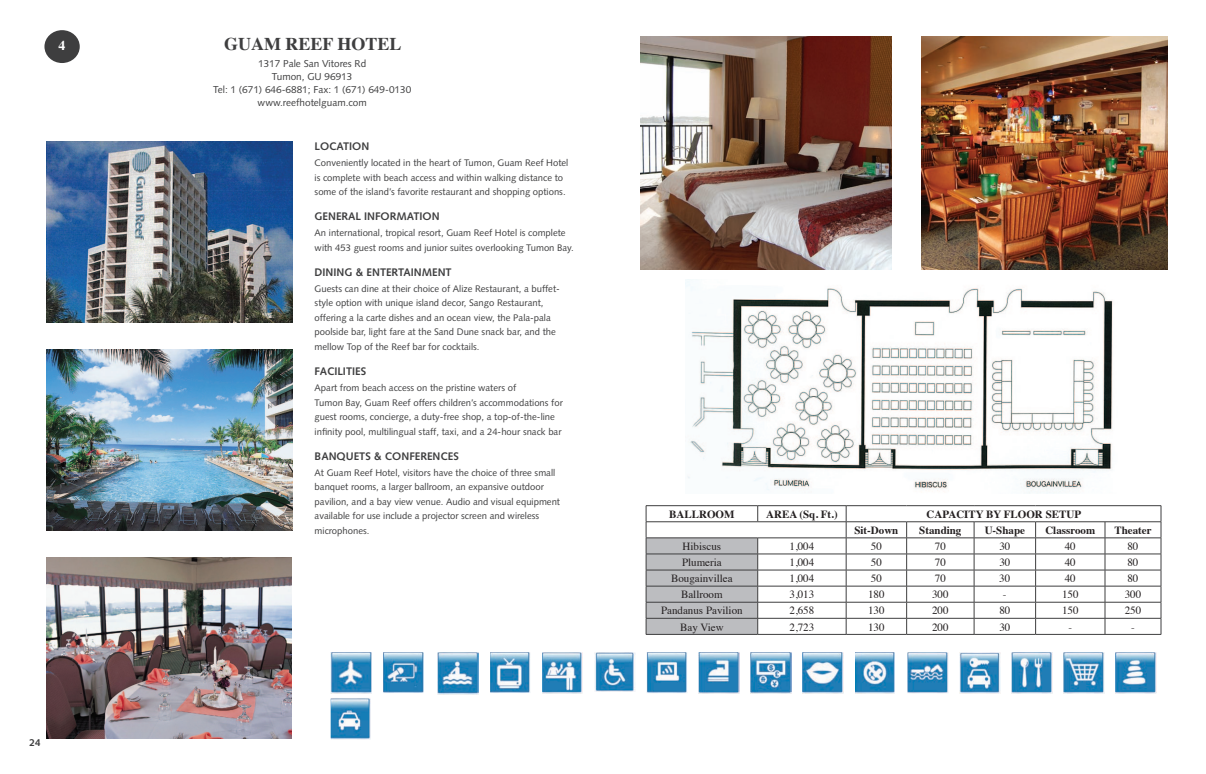
<style>
.page{position:relative;width:1206px;height:774px;background:#fff}
.page>*{position:absolute;margin:0;border:0;box-sizing:border-box;transform-origin:0 0}
.t1{font:700 18px "Times";color:#3e3e3f}
.t2{font:700 13.7px "Times";color:#fff}
.t3{font:11px "Times";color:#231f20}
.t4{font:700 11px "Times";color:#231f20}
.t5{font:700 11px "Syntax";color:#3e3e3f}
.t6{font:10px/13px "Syntax";color:#3e3e3f;text-align:center}
.t7{font:700 10px "Syntax";color:#3e3e3f}
.t8{font:9.5px/14.5px "Syntax";color:#3e3e3f}
</style>
<div class="page">
<div style="left:44px;top:30px;width:36px;height:33px;background:#3e3e3f;border-radius:50%"></div>
<img style="left:542px;top:652px;width:40px;height:42px">
<img style="left:490px;top:652px;width:40px;height:41px">
<img style="left:438px;top:652px;width:41px;height:42px">
<img style="left:383px;top:652px;width:41px;height:41px">
<img style="left:331px;top:652px;width:41px;height:41px">
<img style="left:855px;top:652px;width:40px;height:41px">
<img style="left:803px;top:652px;width:40px;height:41px">
<img style="left:751px;top:652px;width:40px;height:41px">
<img style="left:699px;top:652px;width:40px;height:41px">
<img style="left:647px;top:652px;width:40px;height:41px">
<img style="left:594px;top:652px;width:42px;height:39px">
<img style="left:331px;top:698px;width:40px;height:42px">
<img style="left:1116px;top:652px;width:40px;height:41px">
<img style="left:1064px;top:652px;width:40px;height:41px">
<img style="left:1012px;top:652px;width:40px;height:41px">
<img style="left:959px;top:652px;width:41px;height:41px">
<img style="left:907px;top:652px;width:42px;height:41px">
<img style="left:47px;top:349px;width:245px;height:181px">
<img style="left:46px;top:557px;width:246px;height:181px">
<img style="left:47px;top:142px;width:245px;height:181px">
<img style="left:921px;top:36px;width:247px;height:233px">
<img style="left:640px;top:36px;width:251px;height:233px">
<hr style="left:646px;top:505px;width:112px;height:1px;background:#3e3e3f">
<hr style="left:758px;top:505px;width:88px;height:1px;background:#3e3e3f">
<hr style="left:846px;top:505px;width:61px;height:1px;background:#3e3e3f">
<hr style="left:907px;top:505px;width:67px;height:1px;background:#3e3e3f">
<hr style="left:974px;top:505px;width:62px;height:1px;background:#3e3e3f">
<hr style="left:1036px;top:505px;width:69px;height:1px;background:#3e3e3f">
<hr style="left:1105px;top:505px;width:56px;height:1px;background:#3e3e3f">
<hr style="left:758px;top:522px;width:88px;height:1px;background:#3e3e3f">
<hr style="left:846px;top:522px;width:61px;height:1px;background:#3e3e3f">
<hr style="left:907px;top:522px;width:67px;height:1px;background:#3e3e3f">
<hr style="left:974px;top:522px;width:62px;height:1px;background:#3e3e3f">
<hr style="left:1036px;top:522px;width:69px;height:1px;background:#3e3e3f">
<hr style="left:1105px;top:522px;width:56px;height:1px;background:#3e3e3f">
<hr style="left:758px;top:538px;width:88px;height:1px;background:#3e3e3f">
<hr style="left:846px;top:538px;width:61px;height:1px;background:#3e3e3f">
<hr style="left:907px;top:538px;width:67px;height:1px;background:#3e3e3f">
<hr style="left:974px;top:538px;width:62px;height:1px;background:#3e3e3f">
<hr style="left:1036px;top:538px;width:69px;height:1px;background:#3e3e3f">
<hr style="left:1105px;top:538px;width:56px;height:1px;background:#3e3e3f">
<hr style="left:758px;top:554px;width:88px;height:1px;background:#3e3e3f">
<hr style="left:846px;top:554px;width:61px;height:1px;background:#3e3e3f">
<hr style="left:907px;top:554px;width:67px;height:1px;background:#3e3e3f">
<hr style="left:974px;top:554px;width:62px;height:1px;background:#3e3e3f">
<hr style="left:1036px;top:554px;width:69px;height:1px;background:#3e3e3f">
<hr style="left:1105px;top:554px;width:56px;height:1px;background:#3e3e3f">
<hr style="left:758px;top:570px;width:88px;height:1px;background:#3e3e3f">
<hr style="left:846px;top:570px;width:61px;height:1px;background:#3e3e3f">
<hr style="left:907px;top:570px;width:67px;height:1px;background:#3e3e3f">
<hr style="left:974px;top:570px;width:62px;height:1px;background:#3e3e3f">
<hr style="left:1036px;top:570px;width:69px;height:1px;background:#3e3e3f">
<hr style="left:1105px;top:570px;width:56px;height:1px;background:#3e3e3f">
<hr style="left:758px;top:586px;width:88px;height:1px;background:#3e3e3f">
<hr style="left:846px;top:586px;width:61px;height:1px;background:#3e3e3f">
<hr style="left:907px;top:586px;width:67px;height:1px;background:#3e3e3f">
<hr style="left:974px;top:586px;width:62px;height:1px;background:#3e3e3f">
<hr style="left:1036px;top:586px;width:69px;height:1px;background:#3e3e3f">
<hr style="left:1105px;top:586px;width:56px;height:1px;background:#3e3e3f">
<hr style="left:758px;top:602px;width:88px;height:1px;background:#3e3e3f">
<hr style="left:846px;top:602px;width:61px;height:1px;background:#3e3e3f">
<hr style="left:907px;top:602px;width:67px;height:1px;background:#3e3e3f">
<hr style="left:974px;top:602px;width:62px;height:1px;background:#3e3e3f">
<hr style="left:1036px;top:602px;width:69px;height:1px;background:#3e3e3f">
<hr style="left:1105px;top:602px;width:56px;height:1px;background:#3e3e3f">
<hr style="left:758px;top:618px;width:88px;height:1px;background:#3e3e3f">
<svg style="left:646px;top:506px;width:112px;height:128px"></svg>
<hr style="left:846px;top:618px;width:61px;height:1px;background:#3e3e3f">
<svg style="left:846px;top:506px;width:1px;height:128px"></svg>
<hr style="left:907px;top:618px;width:67px;height:1px;background:#3e3e3f">
<svg style="left:906px;top:522px;width:1px;height:112px"></svg>
<hr style="left:974px;top:618px;width:62px;height:1px;background:#3e3e3f">
<svg style="left:974px;top:522px;width:1px;height:112px"></svg>
<hr style="left:1036px;top:618px;width:69px;height:1px;background:#3e3e3f">
<svg style="left:1035px;top:522px;width:1px;height:112px"></svg>
<hr style="left:1105px;top:618px;width:56px;height:1px;background:#3e3e3f">
<svg style="left:1105px;top:522px;width:1px;height:112px"></svg>
<svg style="left:1161px;top:506px;width:1px;height:128px"></svg>
<hr style="left:646px;top:634px;width:112px;height:1px;background:#3e3e3f">
<hr style="left:758px;top:634px;width:88px;height:1px;background:#3e3e3f">
<hr style="left:846px;top:634px;width:61px;height:1px;background:#3e3e3f">
<hr style="left:907px;top:634px;width:67px;height:1px;background:#3e3e3f">
<hr style="left:974px;top:634px;width:62px;height:1px;background:#3e3e3f">
<hr style="left:1036px;top:634px;width:69px;height:1px;background:#3e3e3f">
<hr style="left:1105px;top:634px;width:56px;height:1px;background:#3e3e3f">
<img style="left:686px;top:280px;width:427px;height:213px">
<h2 class="t2" style="left:58px;top:32px;width:8px">4</h2>
<h1 class="t1" style="left:224px;top:26px;width:179px">GUAM REEF HOTEL</h1>
<p class="t6" style="left:213px;top:57px;width:200px">1317 Pale San Vitores Rd<br>Tumon, GU 96913<br>Tel: 1 (671) 646-6881; Fax: 1 (671) 649-0130 www.reefhotelguam.com</p>
<p class="t5" style="left:315px;top:140px;width:56px">LOCATION</p>
<p class="t8" style="left:315px;top:156px;width:255px">Conveniently located in the heart of Tumon, Guam Reef Hotel is complete with beach access and within walking distance to some of the island’s favorite restaurant and shopping options.</p>
<p class="t5" style="left:315px;top:210px;width:127px">GENERAL INFORMATION</p>
<p class="t8" style="left:315px;top:226px;width:261px">An international, tropical resort, Guam Reef Hotel is complete with 453 guest rooms and junior suites overlooking Tumon Bay.</p>
<p class="t5" style="left:315px;top:266px;width:139px">DINING &amp; ENTERTAINMENT</p>
<p class="t8" style="left:315px;top:281px;width:247px">Guests can dine at their choice of Alize Restaurant, a buffet&shy;style option with unique island decor, Sango Restaurant, offering a la carte dishes and an ocean view, the Pala-pala poolside bar, light fare at the Sand Dune snack bar, and the mellow Top of the Reef bar for cocktails.</p>
<p class="t5" style="left:315px;top:365px;width:53px">FACILITIES</p>
<p class="t8" style="left:315px;top:381px;width:250px">Apart from beach access on the pristine waters of<br>Tumon Bay, Guam Reef offers children’s accommodations for guest rooms, concierge, a duty-free shop, a top-of-the-line infinity pool, multilingual staff, taxi, and a 24-hour snack bar</p>
<p class="t5" style="left:315px;top:450px;width:146px">BANQUETS &amp; CONFERENCES</p>
<p class="t8" style="left:315px;top:465px;width:247px">At Guam Reef Hotel, visitors have the choice of three small banquet rooms, a larger ballroom, an expansive outdoor pavilion, and a bay view venue. Audio and visual equipment available for use include a projector screen and wireless microphones.</p>
<p class="t7" style="left:29px;top:737px;width:13px">24</p>
<p class="t4" style="left:669px;top:504px;width:67px">BALLROOM</p>
<p class="t4" style="left:766px;top:504px;width:73px">AREA (Sq. Ft.)</p>
<p class="t4" style="left:927px;top:504px;width:156px">CAPACITY BY FLOOR SETUP</p>
<p class="t4" style="left:854px;top:520px;width:45px">Sit-Down</p>
<p class="t4" style="left:919px;top:520px;width:44px">Standing</p>
<p class="t4" style="left:985px;top:520px;width:42px">U-Shape</p>
<p class="t4" style="left:1045px;top:520px;width:51px">Classroom</p>
<p class="t4" style="left:1114px;top:520px;width:39px">Theater</p>
<p class="t3" style="left:683px;top:536px;width:40px">hibiscus</p>
<p class="t3" style="left:790px;top:536px;width:26px">1,004</p>
<p class="t3" style="left:871px;top:536px;width:12px">50</p>
<p class="t3" style="left:935px;top:536px;width:12px">70</p>
<p class="t3" style="left:999px;top:536px;width:12px">30</p>
<p class="t3" style="left:1065px;top:536px;width:12px">40</p>
<p class="t3" style="left:1127px;top:536px;width:12px">80</p>
<p class="t3" style="left:682px;top:552px;width:41px">plumeria</p>
<p class="t3" style="left:790px;top:552px;width:26px">1,004</p>
<p class="t3" style="left:871px;top:552px;width:12px">50</p>
<p class="t3" style="left:935px;top:552px;width:12px">70</p>
<p class="t3" style="left:999px;top:552px;width:12px">30</p>
<p class="t3" style="left:1065px;top:552px;width:12px">40</p>
<p class="t3" style="left:1127px;top:552px;width:12px">80</p>
<p class="t3" style="left:671px;top:568px;width:63px">bougainvillea</p>
<p class="t3" style="left:790px;top:568px;width:26px">1,004</p>
<p class="t3" style="left:871px;top:568px;width:12px">50</p>
<p class="t3" style="left:935px;top:568px;width:12px">70</p>
<p class="t3" style="left:999px;top:568px;width:12px">30</p>
<p class="t3" style="left:1065px;top:568px;width:12px">40</p>
<p class="t3" style="left:1127px;top:568px;width:12px">80</p>
<p class="t3" style="left:681px;top:584px;width:43px">ballroom</p>
<p class="t3" style="left:790px;top:584px;width:26px">3,013</p>
<p class="t3" style="left:868px;top:584px;width:18px">180</p>
<p class="t3" style="left:932px;top:584px;width:18px">300</p>
<p class="t3" style="left:1003px;top:584px;width:5px">-</p>
<p class="t3" style="left:1062px;top:584px;width:18px">150</p>
<p class="t3" style="left:1125px;top:584px;width:18px">300</p>
<p class="t3" style="left:661px;top:600px;width:83px">pandanus pavilion</p>
<p class="t3" style="left:790px;top:600px;width:26px">2,658</p>
<p class="t3" style="left:868px;top:600px;width:18px">130</p>
<p class="t3" style="left:932px;top:600px;width:18px">200</p>
<p class="t3" style="left:999px;top:600px;width:12px">80</p>
<p class="t3" style="left:1062px;top:600px;width:18px">150</p>
<p class="t3" style="left:1125px;top:600px;width:18px">250</p>
<p class="t3" style="left:680px;top:617px;width:45px">bay view</p>
<p class="t3" style="left:790px;top:617px;width:26px">2,723</p>
<p class="t3" style="left:868px;top:617px;width:18px">130</p>
<p class="t3" style="left:932px;top:617px;width:18px">200</p>
<p class="t3" style="left:999px;top:617px;width:12px">30</p>
<p class="t3" style="left:1068px;top:617px;width:5px">-</p>
<p class="t3" style="left:1131px;top:617px;width:5px">-</p>
</div>
